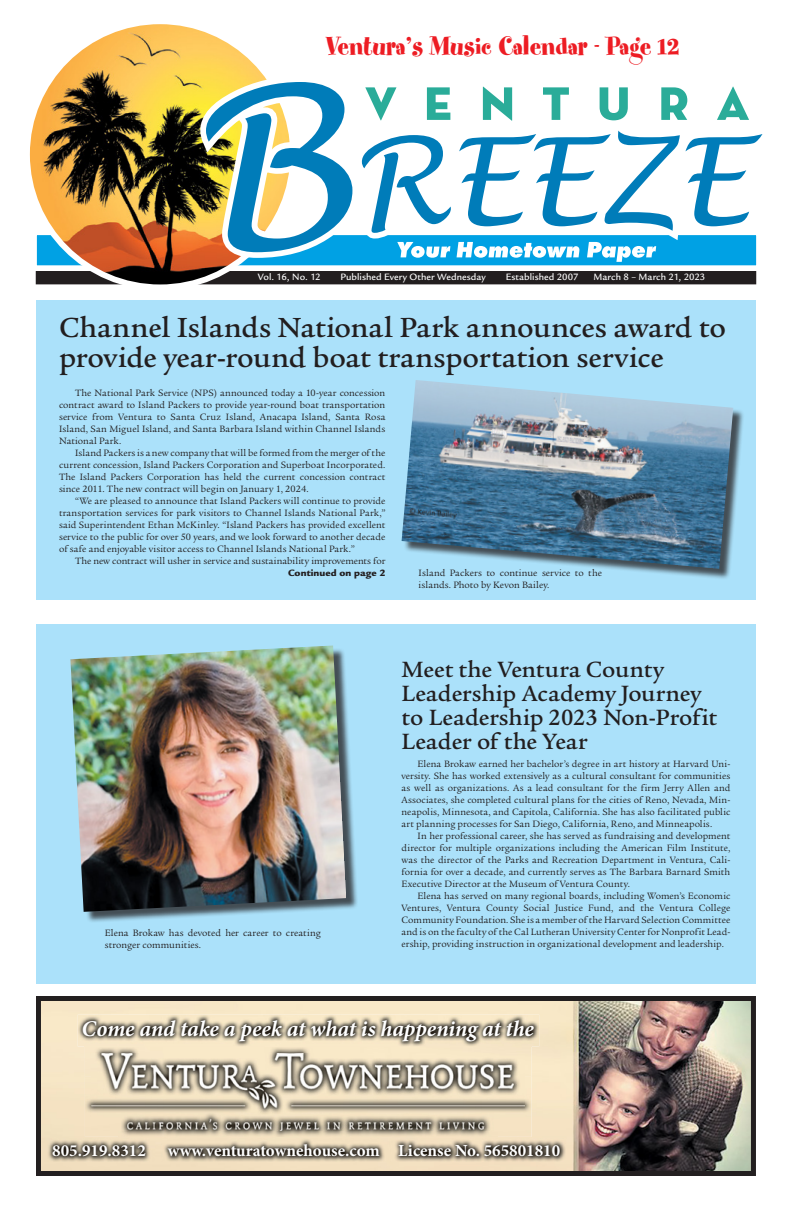
<style>
.page{position:relative;width:792px;height:1224px;background:#fff}
.page>*{position:absolute;margin:0;border:0;box-sizing:border-box;transform-origin:0 0}
.t1{font:500 30px/30px "Legacy Serif";letter-spacing:-.005em;color:#221e1f}
.t2{font:29px "Spumoni LP";color:#ed1c23}
.t3{font:500 24px/24px "Legacy Serif";color:#221e1f}
.t4{font:italic 700 22.5px "Minion Pro";letter-spacing:-.005em;color:#fff}
.t5{font:700 17px "Minion Pro";color:#fff}
.t6{font:10px/12px "Legacy Serif";letter-spacing:.01em;color:#221e1f;text-align:justify}
.t7{font:500 10px "Legacy Sans";letter-spacing:.005em;color:#fff}
.t8{font:900 10px "Legacy Sans";letter-spacing:.01em;color:#221e1f}
</style>
<div class="page">
<div style="left:36px;top:272px;width:720px;height:12px;background:#221e1f"></div>
<div style="left:36px;top:271px;width:720px;height:13px;border:1px solid #221e1f"></div>
<div style="left:36px;top:234px;width:721px;height:32px;background:#00a1e4"></div>
<div style="left:35px;top:234px;width:723px;height:33px;border:1px solid #fff"></div>
<img style="left:27px;top:21px;width:266px;height:266px;border-radius:133px">
<svg style="left:195px;top:68px;width:563px;height:196px"></svg>
<svg style="left:397px;top:252px;width:259px;height:10px"></svg>
<svg style="left:206px;top:82px;width:557px;height:170px"></svg>
<div style="left:36px;top:300px;width:720px;height:300px;background:#abe1fa"></div>
<img style="left:42px;top:1002px;width:708px;height:168px">
<div style="left:36px;top:996px;width:720px;height:180px;border:5px solid #231f20"></div>
<img style="left:78px;top:1015px;width:461px;height:31px">
<img style="left:85px;top:1046px;width:447px;height:30px">
<img style="left:85px;top:1076px;width:34px;height:61px">
<img style="left:498px;top:1076px;width:34px;height:61px">
<img style="left:119px;top:1130px;width:379px;height:7px">
<img style="left:91px;top:1053px;width:434px;height:77px">
<img style="left:48px;top:1139px;width:517px;height:22px">
<div style="left:36px;top:624px;width:720px;height:360px;background:#abe1fa"></div>
<div style="left:403px;top:382px;width:341px;height:198px;background:#221e1f;opacity:.75"></div>
<img style="left:402px;top:380px;width:331px;height:189px">
<div style="left:73px;top:647px;width:285px;height:276px;background:#221e1f;opacity:.75"></div>
<img style="left:70px;top:646px;width:276px;height:266px">
<h2 class="t2" style="left:326px;top:32px;width:355px">Ventura’s Music Calendar - Page 12</h2>
<p class="t7" style="left:258px;top:271px;width:64px">Vol. 16, No. 12</p>
<p class="t7" style="left:341px;top:271px;width:147px">Published Every Other Wednesday</p>
<p class="t7" style="left:506px;top:271px;width:74px">Established 2007</p>
<p class="t7" style="left:594px;top:271px;width:113px">March 8 – March 21, 2023</p>
<p class="t7" style="left:246px;top:272px;width:59px">Vol. 3, No. 11</p>
<p class="t7" style="left:408px;top:272px;width:147px">Published Ev ry Other Wedne day</p>
<h1 class="t1" style="left:59px;top:313px;width:669px">Channel Islands National Park announces award to provide year-round boat transportation service</h1>
<p class="t6" style="left:59px;top:386px;width:328px;text-indent:16px">The National Park Service (NPS) announced today a 10-year concession contract award to Island Packers to provide year-round boat transportation service from Ventura to Santa Cruz Island, Anacapa Island, Santa Rosa Island, San Miguel Island, and Santa Barbara Island within Channel Islands National Park.</p>
<p class="t6" style="left:59px;top:446px;width:328px;text-indent:16px">Island Packers is a new company that will be formed from the merger of the current concession, Island Packers Corporation and Superboat Incorporated.<br>The Island Packers Corporation has held the current concession contract since 2011. The new contract will begin on January 1, 2024.</p>
<p class="t6" style="left:59px;top:494px;width:328px;text-indent:16px">“We are pleased to announce that Island Packers will continue to provide transportation services for park visitors to Channel Islands National Park,” said Superintendent Ethan McKinley. “Island Packers has provided excellent service to the public for over 50 years, and we look forward to another decade of safe and enjoyable visitor access to Channel Islands National Park.”</p>
<p class="t6" style="left:75px;top:554px;width:312px">The new contract will usher in service and sustainability improvements for</p>
<p class="t8" style="left:288px;top:566px;width:99px">Continued on page 2</p>
<p class="t6" style="left:419px;top:567px;width:185px">Island Packers to continue service to the islands. Photo by Kevon Bailey.</p>
<p class="t6" style="left:105px;top:927px;width:217px">Elena Brokaw has devoted her career to creating stronger communities.</p>
<h3 class="t3" style="left:402px;top:658px;width:317px">Meet the Ventura County<br>Leadership Academy Journey to Leadership 2023 Non-Profit<br>Leader of the Year</h3>
<p class="t6" style="left:402px;top:758px;width:330px;text-indent:16px">Elena Brokaw earned her bachelor’s degree in art history at Harvard Uni&shy;versity. She has worked extensively as a cultural consultant for communities as well as organizations. As a lead consultant for the firm Jerry Allen and Associates, she completed cultural plans for the cities of Reno, Nevada, Min&shy;neapolis, Minnesota, and Capitola, California. She has also facilitated public art planning processes for San Diego, California, Reno, and Minneapolis.</p>
<p class="t6" style="left:402px;top:830px;width:330px;text-indent:16px">In her professional career, she has served as fundraising and development director for multiple organizations including the American Film Institute, was the director of the Parks and Recreation Department in Ventura, Cali&shy;fornia for over a decade, and currently serves as The Barbara Barnard Smith Executive Director at the Museum of Ventura County.</p>
<p class="t6" style="left:402px;top:890px;width:330px;text-indent:16px">Elena has served on many regional boards, including Women’s Economic Ventures, Ventura County Social Justice Fund, and the Ventura College Community Foundation. She is a member of the Harvard Selection Committee and is on the faculty of the Cal Lutheran University Center for Nonprofit Lead&shy;ership, providing instruction in organizational development and leadership.</p>
<h3 class="t4" style="left:82px;top:1012px;width:454px">Come and take a peek at what is happening at the</h3>
<h3 class="t5" style="left:52px;top:1139px;width:95px">805.919.8312</h3>
<h3 class="t5" style="left:168px;top:1139px;width:394px">www.venturatownehouse.com License No. 565801810</h3>
</div>
